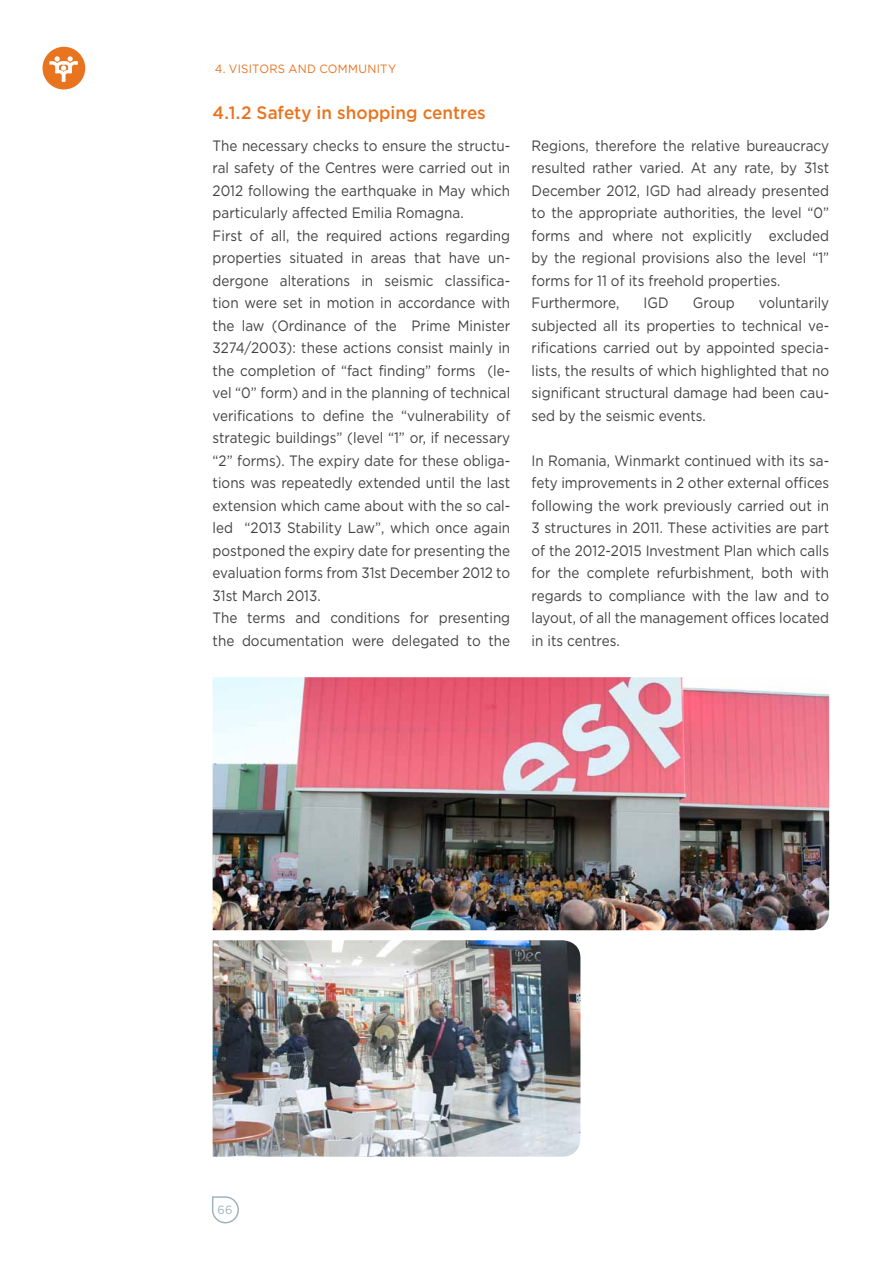
<style>
.page{position:relative;width:893px;height:1263px;background:#fff}
.page>*{position:absolute;margin:0;border:0;box-sizing:border-box;transform-origin:0 0}
.t1{font:500 18px "Gotham HTF";color:#e9741f;scale:.95 1}
.t2{font:15px/22.5px "Gotham HTF";color:#414042;scale:.9 1}
.t3{font:12px "Gotham HTF";letter-spacing:.025em;color:#e9741f;scale:.95 1}
.t4{font:12px "Gotham HTF";color:#a0b4be;scale:.95 1}
</style>
<div class="page">
<div style="left:43px;top:47px;width:42px;height:42px;background:#e9741f;border-radius:50%"></div>
<svg style="left:211px;top:1196px;width:28px;height:28px"></svg>
<svg style="left:49px;top:56px;width:29px;height:26px"></svg>
<img style="left:213px;top:677px;width:616px;height:253px">
<img style="left:213px;top:940px;width:367px;height:217px">
<p class="t3" style="left:215px;top:62px;width:193px">4. VISITORS AND COMMUNITY</p>
<p class="t1" style="left:213px;top:103px;width:289px">4.1.2 Safety in shopping centres</p>
<p class="t2" style="left:213px;top:134px;width:332px">The necessary checks to ensure the structu&shy;ral safety of the Centres were carried out in 2012 following the earthquake in May which particularly affected Emilia Romagna.<br>First of all, the required actions regarding properties situated in areas that have un&shy;dergone alterations in seismic classifica&shy;tion were set in motion in accordance with the law (Ordinance of the Prime Minister 3274/2003): these actions consist mainly in the completion of “fact finding” forms (le&shy;vel “0” form) and in the planning of technical verifications to define the “vulnerability of strategic buildings” (level “1” or, if necessary “2” forms). The expiry date for these obliga&shy;tions was repeatedly extended until the last extension which came about with the so cal&shy;led “2013 Stability Law”, which once again postponed the expiry date for presenting the evaluation forms from 31st December 2012 to 31st March 2013.<br>The terms and conditions for presenting the documentation were delegated to the</p>
<p class="t2" style="left:531px;top:134px;width:332px">Regions, therefore the relative bureaucracy resulted rather varied. At any rate, by 31st December 2012, IGD had already presented to the appropriate authorities, the level “0” forms and where not explicitly excluded by the regional provisions also the level “1” forms for 11 of its freehold properties.<br>Furthermore,</p>
<p class="t2" style="left:531px;top:292px;width:332px;text-align:justify;text-indent:227px">voluntarily subjected all its properties to technical ve&shy;rifications carried out by appointed specia&shy;lists, the results of which highlighted that no significant structural damage had been cau&shy;sed by the seismic events.</p>
<p class="t2" style="left:531px;top:449px;width:332px;text-align:justify">In Romania, Winmarkt continued with its sa&shy;fety improvements in 2 other external offices following the work previously carried out in 3 structures in 2011. These activities are part of the 2012-2015 Investment Plan which calls for the complete refurbishment, both with regards to compliance with the law and to layout, of all the management offices located in its centres.</p>
<p class="t2" style="left:644px;top:292px;width:29px">IGD</p>
<p class="t2" style="left:693px;top:292px;width:48px">Group</p>
<p class="t4" style="left:218px;top:1203px;width:17px">66</p>
</div>
